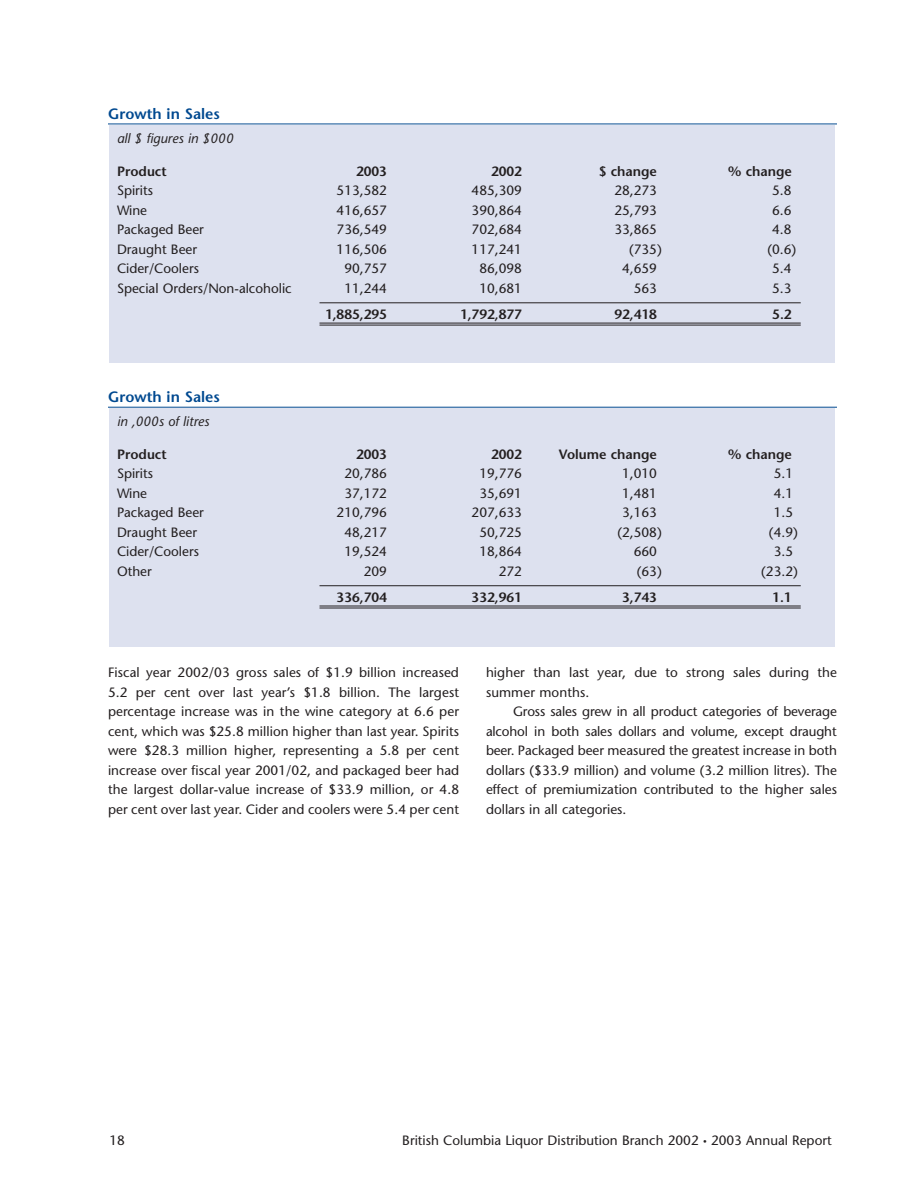
<style>
.page{position:relative;width:918px;height:1188px;background:#fff}
.page>*{position:absolute;margin:0;border:0;box-sizing:border-box;transform-origin:0 0}
.t1{font:600 15px "Stone Sans";color:#014990}
.t2{font:13.5px/19.5px "Stone Sans";color:#231f20;text-align:justify}
.t3{font:600 13.5px "Stone Sans";color:#231f20}
.t4{font:italic 13.5px "Stone Sans";color:#231f20}
.s1{font-size:7.5px}
</style>
<div class="page">
<hr style="left:108px;top:124px;width:729px;height:1px;background:#014990">
<hr style="left:108px;top:407px;width:729px;height:1px;background:#014990">
<div style="left:110px;top:408px;width:725px;height:239px;background:#dde1ef"></div>
<hr style="left:320px;top:585px;width:481px;height:1px;background:#231f20">
<hr style="left:320px;top:606px;width:481px;height:1px;background:#231f20">
<hr style="left:320px;top:608px;width:481px;height:1px;background:#231f20">
<div style="left:110px;top:126px;width:725px;height:237px;background:#dde1ef"></div>
<hr style="left:320px;top:302px;width:481px;height:1px;background:#231f20">
<hr style="left:320px;top:323px;width:481px;height:1px;background:#231f20">
<hr style="left:320px;top:325px;width:481px;height:1px;background:#231f20">
<p class="t1" style="left:108px;top:108px;width:113px">Growth in Sales</p>
<p class="t4" style="left:117px;top:133px;width:118px">all $ figures in $000</p>
<p class="t3" style="left:117px;top:166px;width:51px">Product</p>
<p class="t3" style="left:356px;top:166px;width:32px">2003</p>
<p class="t3" style="left:491px;top:166px;width:32px">2002</p>
<p class="t3" style="left:599px;top:166px;width:60px">$ change</p>
<p class="t3" style="left:728px;top:166px;width:65px">% change</p>
<p class="t2" style="left:117px;top:182px;width:38px">Spirits</p>
<p class="t2" style="left:337px;top:182px;width:52px">513,582</p>
<p class="t2" style="left:472px;top:182px;width:52px">485,309</p>
<p class="t2" style="left:614px;top:182px;width:44px">28,273</p>
<p class="t2" style="left:772px;top:182px;width:21px">5.8</p>
<p class="t2" style="left:117px;top:202px;width:32px">Wine</p>
<p class="t2" style="left:337px;top:202px;width:52px">416,657</p>
<p class="t2" style="left:472px;top:202px;width:52px">390,864</p>
<p class="t2" style="left:614px;top:202px;width:44px">25,793</p>
<p class="t2" style="left:772px;top:202px;width:21px">6.6</p>
<p class="t2" style="left:117px;top:221px;width:88px">Packaged Beer</p>
<p class="t2" style="left:337px;top:221px;width:52px">736,549</p>
<p class="t2" style="left:472px;top:221px;width:52px">702,684</p>
<p class="t2" style="left:614px;top:221px;width:44px">33,865</p>
<p class="t2" style="left:772px;top:221px;width:21px">4.8</p>
<p class="t2" style="left:117px;top:241px;width:82px">Draught Beer</p>
<p class="t2" style="left:337px;top:241px;width:52px">116,506</p>
<p class="t2" style="left:472px;top:241px;width:52px">117,241</p>
<p class="t2" style="left:629px;top:241px;width:34px">(735)</p>
<p class="t2" style="left:767px;top:241px;width:30px">(0.6)</p>
<p class="t2" style="left:117px;top:260px;width:83px">Cider/Coolers</p>
<p class="t2" style="left:344px;top:260px;width:44px">90,757</p>
<p class="t2" style="left:479px;top:260px;width:44px">86,098</p>
<p class="t2" style="left:622px;top:260px;width:36px">4,659</p>
<p class="t2" style="left:772px;top:260px;width:21px">5.4</p>
<p class="t2" style="left:117px;top:280px;width:176px">Special Orders/Non-alcoholic</p>
<p class="t2" style="left:344px;top:280px;width:44px">11,244</p>
<p class="t2" style="left:479px;top:280px;width:44px">10,681</p>
<p class="t2" style="left:634px;top:280px;width:25px">563</p>
<p class="t2" style="left:772px;top:280px;width:21px">5.3</p>
<p class="t3" style="left:325px;top:309px;width:63px">1,885,295</p>
<p class="t3" style="left:460px;top:309px;width:63px">1,792,877</p>
<p class="t3" style="left:614px;top:309px;width:44px">92,418</p>
<p class="t3" style="left:772px;top:309px;width:21px">5.2</p>
<p class="t1" style="left:108px;top:391px;width:113px">Growth in Sales</p>
<p class="t4" style="left:117px;top:416px;width:94px">in ,000s of litres</p>
<p class="t3" style="left:117px;top:449px;width:51px">Product</p>
<p class="t3" style="left:356px;top:449px;width:32px">2003</p>
<p class="t3" style="left:491px;top:449px;width:32px">2002</p>
<p class="t3" style="left:559px;top:449px;width:100px">Volume change</p>
<p class="t3" style="left:728px;top:449px;width:65px">% change</p>
<p class="t2" style="left:117px;top:465px;width:38px">Spirits</p>
<p class="t2" style="left:344px;top:465px;width:44px">20,786</p>
<p class="t2" style="left:479px;top:465px;width:44px">19,776</p>
<p class="t2" style="left:622px;top:465px;width:36px">1,010</p>
<p class="t2" style="left:774px;top:465px;width:21px">5.1</p>
<p class="t2" style="left:117px;top:485px;width:32px">Wine</p>
<p class="t2" style="left:344px;top:485px;width:44px">37,172</p>
<p class="t2" style="left:479px;top:485px;width:44px">35,691</p>
<p class="t2" style="left:622px;top:485px;width:36px">1,481</p>
<p class="t2" style="left:774px;top:485px;width:21px">4.1</p>
<p class="t2" style="left:117px;top:504px;width:88px">Packaged Beer</p>
<p class="t2" style="left:337px;top:504px;width:52px">210,796</p>
<p class="t2" style="left:472px;top:504px;width:52px">207,633</p>
<p class="t2" style="left:622px;top:504px;width:36px">3,163</p>
<p class="t2" style="left:774px;top:504px;width:21px">1.5</p>
<p class="t2" style="left:117px;top:524px;width:82px">Draught Beer</p>
<p class="t2" style="left:344px;top:524px;width:44px">48,217</p>
<p class="t2" style="left:479px;top:524px;width:44px">50,725</p>
<p class="t2" style="left:617px;top:524px;width:46px">(2,508)</p>
<p class="t2" style="left:769px;top:524px;width:30px">(4.9)</p>
<p class="t2" style="left:117px;top:543px;width:83px">Cider/Coolers</p>
<p class="t2" style="left:344px;top:543px;width:44px">19,524</p>
<p class="t2" style="left:479px;top:543px;width:44px">18,864</p>
<p class="t2" style="left:634px;top:543px;width:25px">660</p>
<p class="t2" style="left:774px;top:543px;width:21px">3.5</p>
<p class="t2" style="left:117px;top:563px;width:36px">Other</p>
<p class="t2" style="left:364px;top:563px;width:25px">209</p>
<p class="t2" style="left:499px;top:563px;width:25px">272</p>
<p class="t2" style="left:637px;top:563px;width:27px">(63)</p>
<p class="t2" style="left:761px;top:563px;width:38px">(23.2)</p>
<p class="t3" style="left:337px;top:592px;width:52px">336,704</p>
<p class="t3" style="left:472px;top:592px;width:52px">332,961</p>
<p class="t3" style="left:622px;top:592px;width:36px">3,743</p>
<p class="t3" style="left:772px;top:592px;width:21px">1.1</p>
<p class="t2" style="left:108px;top:664px;width:353px">Fiscal year 2002/03 gross sales of $1.9 billion increased 5.2 per cent over last year’s $1.8 billion. The largest percentage increase was in the wine category at 6.6 per cent, which was $25.8 million higher than last year. Spirits were $28.3 million higher, representing a 5.8 per cent increase over fiscal year 2001/02, and packaged beer had the largest dollar-value increase of $33.9 million, or 4.8 per cent over last year. Cider and coolers were 5.4 per cent</p>
<p class="t2" style="left:486px;top:664px;width:353px">higher than last year, due to strong sales during the summer months.</p>
<p class="t2" style="left:486px;top:703px;width:353px;text-indent:27px">Gross sales grew in all product categories of beverage alcohol in both sales dollars and volume, except draught beer. Packaged beer measured the greatest increase in both dollars ($33.9 million) and volume (3.2 million litres). The effect of premiumization contributed to the higher sales dollars in all categories.</p>
<p class="t2" style="left:110px;top:1132px;width:17px">18</p>
<p class="t2" style="left:402px;top:1132px;width:431px">British Columbia Liquor Distribution Branch 2002 <span class="s1">•</span> 2003 Annual Report</p>
</div>
